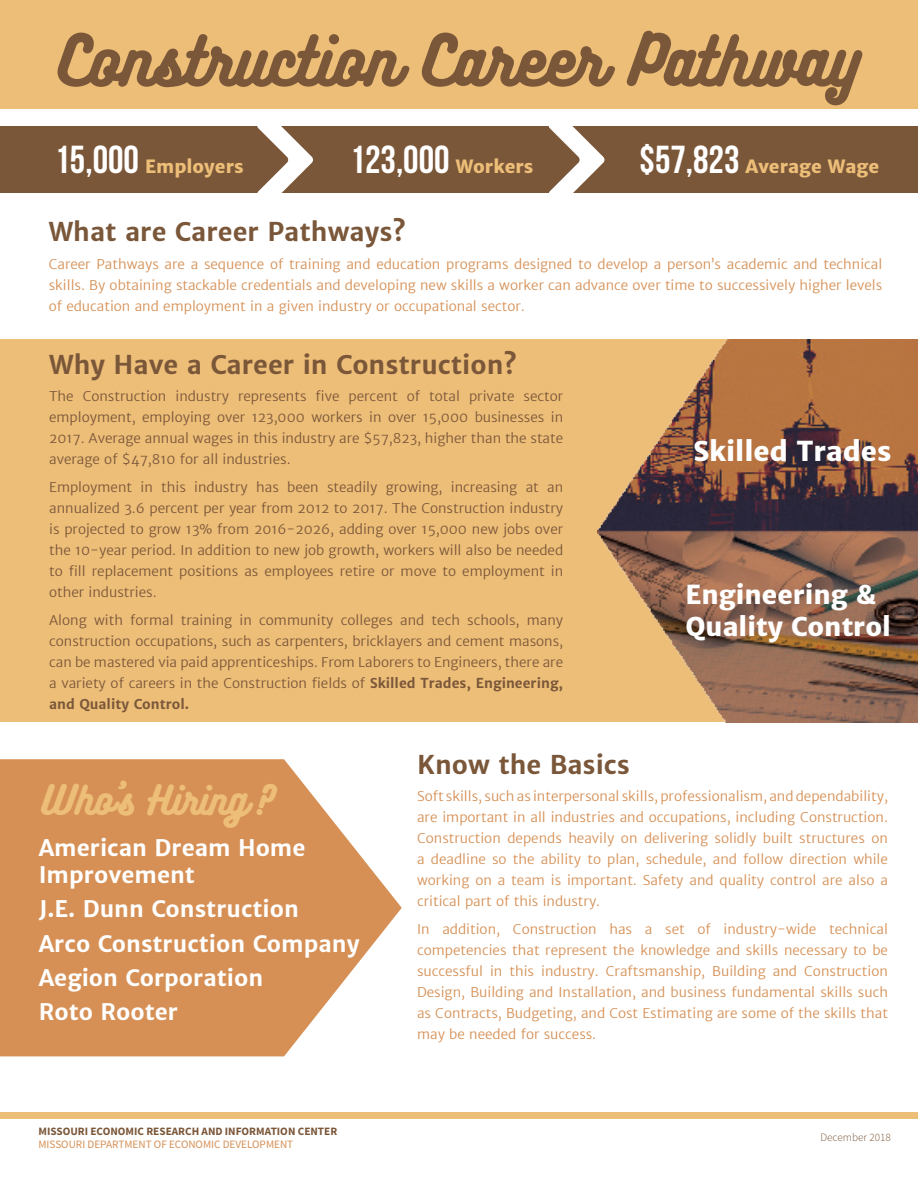
<style>
.page{position:relative;width:918px;height:1188px;background:#fff}
.page>*{position:absolute;margin:0;border:0;box-sizing:border-box;transform-origin:0 0}
.t1{font:62.25px "Bukhari Script";color:#7b573a}
.t2{font:39px "Bebas Neue";color:#fff}
.t3{font:36px "Bukhari Script";color:#edbe78}
.t4{font:800 27px "Merriweather Sans";color:#fff}
.t5{font:800 25.8px/31.5px "Merriweather Sans";color:#fff}
.Titles{font:700 25.5px "Merriweather Sans";color:#7b573a}
.t6{font:700 22.5px/27px "Merriweather Sans";color:#fff}
.t7{font:800 18px "Merriweather Sans";color:#edbe78}
.Body_Text{font:300 13.5px/21px "Merriweather Sans";color:#d69055;text-align:justify}
.Body_Text-2{font:300 13.5px/21px "Merriweather Sans";color:#7b573a;text-align:justify}
.t8{font:700 11.25px "Source Sans Pro";color:#7b573a}
.t9{font:11.25px "Source Sans Pro";color:#d69055}
.t10{font:300 11.25px "Source Sans Pro";color:#7b573a}
.s1{font-family:"Bebas Neue";font-weight:400;font-size:39px;color:#fff}
.s2{font-family:"Merriweather Sans";font-weight:800;font-size:18px;color:#edbe78}
.s3{font-weight:700}
</style>
<div class="page">
<div style="left:1px;top:339px;width:916px;height:383px;background:#edbe78"></div>
<img style="left:598px;top:339px;width:320px;height:383px">
<div style="left:0;top:1112px;width:918px;height:6px;background:#edbe78"></div>
<svg style="left:0;top:759px;width:402px;height:297px;background:#dca06e"></svg>
<div style="left:0;top:0;width:918px;height:108px;background:#edbe78"></div>
<div style="left:0;top:126px;width:918px;height:67px;background:#7b573a"></div>
<svg style="left:257px;top:126px;width:56px;height:67px"></svg>
<svg style="left:548px;top:126px;width:57px;height:67px"></svg>
<p class="t1" style="left:59px;top:27px;width:801px">Construction Career Pathway</p>
<p class="t7" style="left:55px;top:155px;width:191px"><span class="s1">15,000</span> Employers</p>
<p class="t2" style="left:350px;top:138px;width:185px">123,000 <span class="s2">Workers</span></p>
<p class="t7" style="left:640px;top:155px;width:241px"><span class="s1">$57,823</span> Average Wage</p>
<p class="Titles" style="left:49px;top:217px;width:359px">What are Career Pathways?</p>
<p class="Body_Text" style="left:49px;top:254px;width:835px">Career Pathways are a sequence of training and education programs designed to develop a person’s academic and technical skills. By obtaining stackable credentials and developing new skills a worker can advance over time to successively higher levels of education and employment in a given industry or occupational sector.</p>
<p class="Titles" style="left:49px;top:349px;width:469px">Why Have a Career in Construction?</p>
<p class="Body_Text-2" style="left:49px;top:386px;width:516px">The Construction industry represents five percent of total private sector employment, employing over 123,000 workers in over 15,000 businesses in 2017. Average annual wages in this industry are $57,823, higher than the state average of $47,810 for all industries.</p>
<p class="Body_Text-2" style="left:49px;top:477px;width:516px">Employment in this industry has been steadily growing, increasing at an annualized 3.6 percent per year from 2012 to 2017. The Construction industry is projected to grow 13% from 2016-2026, adding over 15,000 new jobs over the 10-year period. In addition to new job growth, workers will also be needed to fill replacement positions as employees retire or move to employment in other industries.</p>
<p class="Body_Text-2" style="left:49px;top:610px;width:516px">Along with formal training in community colleges and tech schools, many construction occupations, such as carpenters, bricklayers and cement masons, can be mastered via paid apprenticeships. From Laborers to Engineers, there are a variety of careers in the Construction fields of <span class="s3">Skilled Trades, Engineering, and Quality Control.</span></p>
<p class="t4" style="left:693px;top:434px;width:200px">Skilled Trades</p>
<p class="t5" style="left:685px;top:580px;width:207px">Engineering &amp;<br>Quality Control</p>
<p class="t3" style="left:41px;top:780px;width:235px">Who’s Hiring?</p>
<p class="t6" style="left:39px;top:834px;width:268px">American Dream Home<br>Improvement</p>
<p class="t6" style="left:39px;top:896px;width:262px">J.E. Dunn Construction</p>
<p class="t6" style="left:39px;top:930px;width:323px">Arco Construction Company</p>
<p class="t6" style="left:39px;top:965px;width:226px">Aegion Corporation</p>
<p class="t6" style="left:39px;top:999px;width:141px">Roto Rooter</p>
<p class="t8" style="left:39px;top:1124px;width:300px">MISSOURI ECONOMIC RESEARCH AND INFORMATION CENTER</p>
<p class="t9" style="left:39px;top:1138px;width:256px">MISSOURI DEPARTMENT OF ECONOMIC DEVELOPMENT</p>
<p class="Titles" style="left:417px;top:749px;width:214px">Know the Basics</p>
<p class="Body_Text" style="left:417px;top:786px;width:472px">Soft skills, such as interpersonal skills, professionalism, and dependability, are important in all industries and occupations, including Construction.<br>Construction depends heavily on delivering solidly built structures on a deadline so the ability to plan, schedule, and follow direction while working on a team is important. Safety and quality control are also a critical part of this industry.</p>
<p class="Body_Text" style="left:417px;top:919px;width:472px">In addition, Construction has a set of industry-wide technical competencies that represent the knowledge and skills necessary to be successful in this industry. Craftsmanship, Building and Construction Design, Building and Installation, and business fundamental skills such as Contracts, Budgeting, and Cost Estimating are some of the skills that may be needed for success.</p>
<p class="t10" style="left:820px;top:1130px;width:72px">December 2018</p>
</div>
